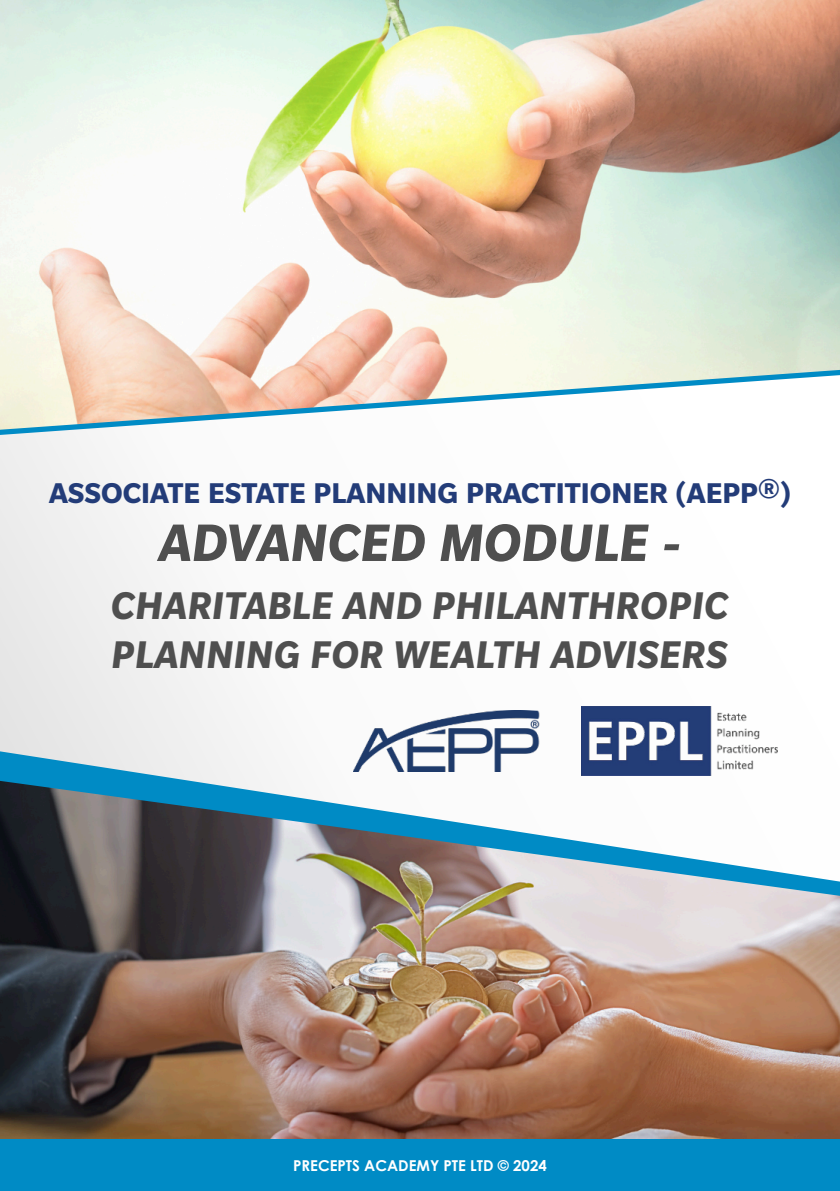
<style>
.page{position:relative;width:840px;height:1191px;background:#fff}
.page>*{position:absolute;margin:0;border:0;box-sizing:border-box;transform-origin:0 0}
.t1{font:italic 700 57.2px "Slate Pro";color:#4f4f4f}
.t2{font:italic 700 42px/49.2px "Slate Pro";letter-spacing:.01em;color:#4f4f4f}
.t3{font:700 31px "Slate Pro";color:#233c78}
.t4{font:700 15px "Century Gothic";color:#fff}
</style>
<div class="page">
<svg style="left:0;top:439px;width:778px;height:311px"></svg>
<img style="left:0;top:0;width:839px;height:365px">
<img style="left:0;top:903px;width:839px;height:236px">
<svg style="left:0;top:750px;width:839px;height:153px"></svg>
<div style="left:0;top:1139px;width:839px;height:52px;background:#008bc5"></div>
<img style="left:353px;top:710px;width:186px;height:61px">
<img style="left:581px;top:706px;width:196px;height:69px">
<svg style="left:0;top:365px;width:839px;height:74px"></svg>
<p class="t3" style="left:49px;top:482px;width:743px">ASSOCIATE ESTATE PLANNING PRACTITIONER (AEPP®)</p>
<h1 class="t1" style="left:159px;top:523px;width:522px">ADVANCED MODULE -</h1>
<p class="t2" style="left:111px;top:588px;width:618px">CHARITABLE AND PHILANTHROPIC<br>PLANNING FOR WEALTH ADVISERS</p>
<p class="t4" style="left:293px;top:1159px;width:255px">PRECEPTS ACADEMY PTE LTD © 2024</p>
</div>
